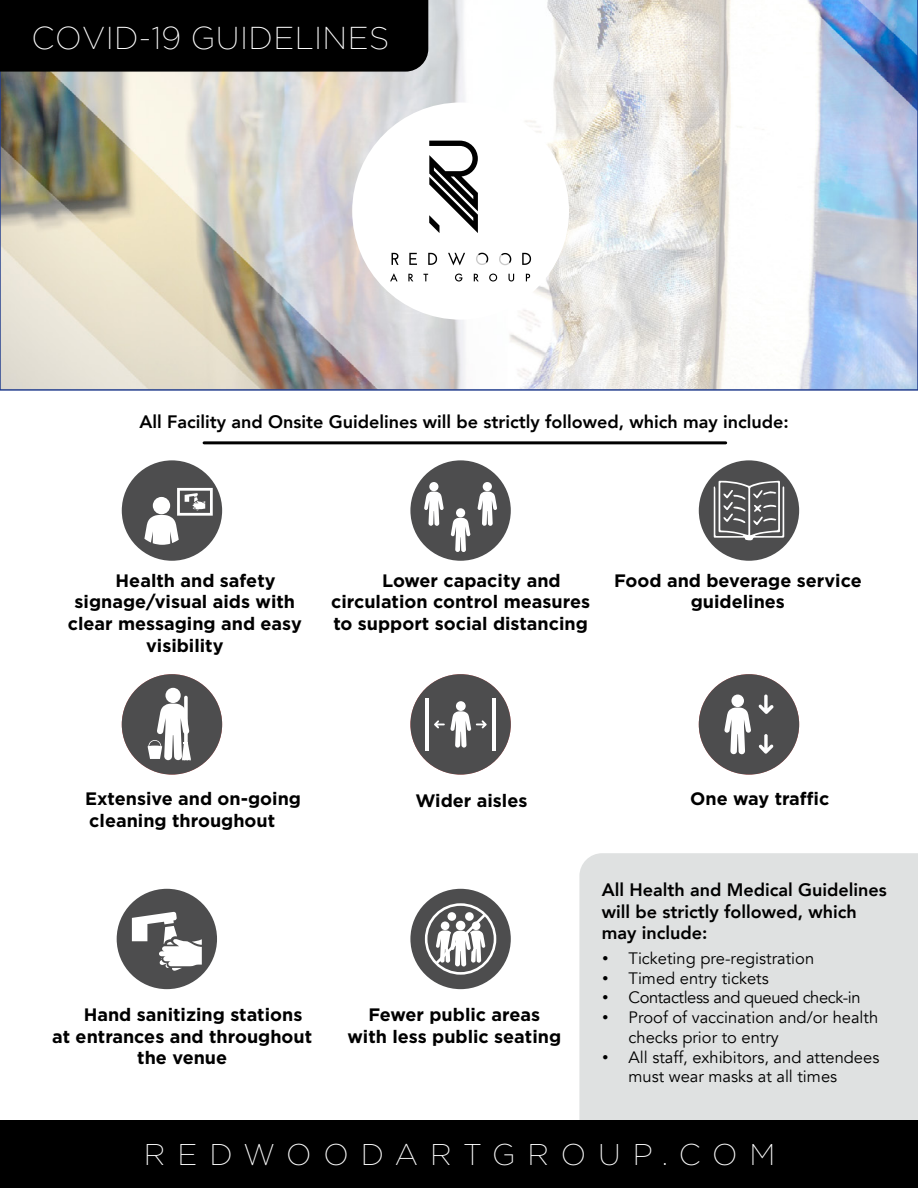
<style>
.page{position:relative;width:918px;height:1188px;background:#fff}
.page>*{position:absolute;margin:0;border:0;box-sizing:border-box;transform-origin:0 0}
.t1{font:200 31.5px "Gotham";letter-spacing:.015em;color:#fff}
.t2{font:200 30px "Gotham";letter-spacing:.4em;color:#fff}
.t3{font:700 18px/21.6px "Gotham";color:#000;text-align:center}
.t4{font:800 18px/21.6px "Avenir";color:#000}
.t5{font:16.5px/19.8px "Avenir";color:#000}
.t6{font:16.5px "Avenir";letter-spacing:-.025em;color:#000}
.t7{font:16.5px "Gotham";color:#000}
</style>
<div class="page">
<img style="left:0;top:0;width:918px;height:391px">
<div style="left:579px;top:853px;width:339px;height:267px;background:#dfe1e1"></div>
<div style="left:0;top:1120px;width:918px;height:68px;background:#000"></div>
<div style="left:699px;top:674px;width:100px;height:101px;background:#4d4d4e;border-radius:50%"></div>
<svg style="left:724px;top:708px;width:27px;height:46px"></svg>
<div style="left:731px;top:695px;width:13px;height:12px;background:#fff;border-radius:50%"></div>
<svg style="left:758px;top:695px;width:16px;height:19px"></svg>
<svg style="left:759px;top:734px;width:14px;height:20px"></svg>
<div style="left:410px;top:674px;width:101px;height:101px;background:#4d4d4e;border-radius:50%"></div>
<div style="left:456px;top:701px;width:10px;height:10px;background:#fff;border-radius:50%"></div>
<hr style="left:426px;top:698px;width:3px;height:52px;background:#fff">
<hr style="left:492px;top:698px;width:4px;height:52px;background:#fff">
<svg style="left:434px;top:711px;width:53px;height:37px"></svg>
<div style="left:410px;top:460px;width:101px;height:101px;background:#4d4d4e;border-radius:50%"></div>
<svg style="left:477px;top:492px;width:20px;height:34px"></svg>
<div style="left:483px;top:482px;width:9px;height:9px;background:#fff;border-radius:50%"></div>
<svg style="left:424px;top:492px;width:20px;height:34px"></svg>
<div style="left:429px;top:482px;width:9px;height:9px;background:#fff;border-radius:50%"></div>
<svg style="left:451px;top:518px;width:19px;height:34px"></svg>
<div style="left:456px;top:508px;width:9px;height:9px;background:#fff;border-radius:50%"></div>
<div style="left:117px;top:889px;width:100px;height:100px;background:#4d4d4e;border-radius:50%"></div>
<svg style="left:132px;top:912px;width:70px;height:59px"></svg>
<div style="left:410px;top:889px;width:101px;height:100px;background:#4d4d4e;border-radius:50%"></div>
<svg style="left:425px;top:903px;width:71px;height:72px"></svg>
<div style="left:699px;top:460px;width:100px;height:101px;background:#4d4d4e;border-radius:50%"></div>
<svg style="left:713px;top:481px;width:71px;height:59px"></svg>
<div style="left:122px;top:460px;width:100px;height:101px;background:#4d4d4e;border-radius:50%"></div>
<svg style="left:144px;top:488px;width:69px;height:57px"></svg>
<div style="left:122px;top:674px;width:100px;height:101px;background:#4d4d4e;border-radius:50%"></div>
<div style="left:165px;top:688px;width:16px;height:15px;background:#fff;border-radius:50%"></div>
<svg style="left:184px;top:696px;width:4px;height:55px"></svg>
<svg style="left:148px;top:704px;width:43px;height:57px"></svg>
<div style="left:0;top:0;width:428px;height:72px;background:#000"></div>
<hr style="left:204px;top:441px;width:522px;height:3px;background:#000">
<div style="left:352px;top:103px;width:217px;height:217px;background:#fff;border-radius:50%"></div>
<svg style="left:390px;top:273px;width:8px;height:8px"></svg>
<svg style="left:408px;top:274px;width:5px;height:7px"></svg>
<svg style="left:423px;top:274px;width:5px;height:7px"></svg>
<svg style="left:455px;top:274px;width:7px;height:8px"></svg>
<svg style="left:474px;top:274px;width:5px;height:7px"></svg>
<svg style="left:489px;top:274px;width:8px;height:8px"></svg>
<svg style="left:509px;top:274px;width:5px;height:8px"></svg>
<svg style="left:526px;top:274px;width:4px;height:7px"></svg>
<svg style="left:429px;top:141px;width:49px;height:92px"></svg>
<svg style="left:392px;top:253px;width:7px;height:12px"></svg>
<svg style="left:409px;top:253px;width:8px;height:12px"></svg>
<svg style="left:428px;top:253px;width:9px;height:12px"></svg>
<svg style="left:448px;top:253px;width:17px;height:12px"></svg>
<svg style="left:522px;top:253px;width:9px;height:12px"></svg>
<svg style="left:476px;top:253px;width:12px;height:12px"></svg>
<svg style="left:499px;top:253px;width:12px;height:12px"></svg>
<h1 class="t1" style="left:32px;top:21px;width:359px">COVID-19 GUIDELINES</h1>
<p class="t4" style="left:139px;top:411px;width:651px">All Facility and Onsite Guidelines will be strictly followed, which may include:</p>
<p class="t3" style="left:116px;top:570px;width:161px">Health and safety</p>
<p class="t3" style="left:75px;top:591px;width:222px">signage/visual aids with</p>
<p class="t3" style="left:68px;top:613px;width:236px">clear messaging and easy</p>
<p class="t3" style="left:146px;top:634px;width:79px">visibility</p>
<p class="t3" style="left:331px;top:570px;width:260px;text-align:left;text-indent:51px">Lower capacity and circulation control measures to support social distancing</p>
<p class="t3" style="left:614px;top:570px;width:249px">Food and beverage service guidelines</p>
<p class="t3" style="left:85px;top:788px;width:218px;text-align:left">Extensive and on-going cleaning throughout</p>
<p class="t3" style="left:415px;top:789px;width:114px">Wider aisles</p>
<p class="t3" style="left:84px;top:1004px;width:220px">Hand sanitizing stations</p>
<p class="t3" style="left:52px;top:1025px;width:262px">at entrances and throughout</p>
<p class="t3" style="left:137px;top:1047px;width:91px">the venue</p>
<p class="t3" style="left:347px;top:1004px;width:215px">Fewer public areas with less public seating</p>
<p class="t3" style="left:690px;top:788px;width:141px">One way traffic</p>
<p class="t4" style="left:602px;top:879px;width:287px">All Health and Medical Guidelines will be strictly followed, which may include:</p>
<p class="t5" style="left:629px;top:949px;width:187px">Ticketing pre-registration</p>
<p class="t7" style="left:602px;top:947px;width:9px">•</p>
<p class="t7" style="left:602px;top:967px;width:9px">•</p>
<p class="t5" style="left:629px;top:968px;width:142px">Timed entry tickets</p>
<p class="t7" style="left:602px;top:987px;width:9px">•</p>
<p class="t6" style="left:629px;top:988px;width:234px">Contactless and queued check i n-</p>
<p class="t7" style="left:602px;top:1007px;width:9px">•</p>
<p class="t5" style="left:629px;top:1008px;width:251px">Proof of vaccination and/or health</p>
<p class="t7" style="left:602px;top:1046px;width:9px">•</p>
<p class="t5" style="left:629px;top:1028px;width:252px">checks prior to entry<br>All staff, exhibitors, and attendees</p>
<p class="t5" style="left:629px;top:1067px;width:210px">must wear masks at all times</p>
<h2 class="t2" style="left:144px;top:1135px;width:633px">REDWOODARTGROUP.COM</h2>
</div>
